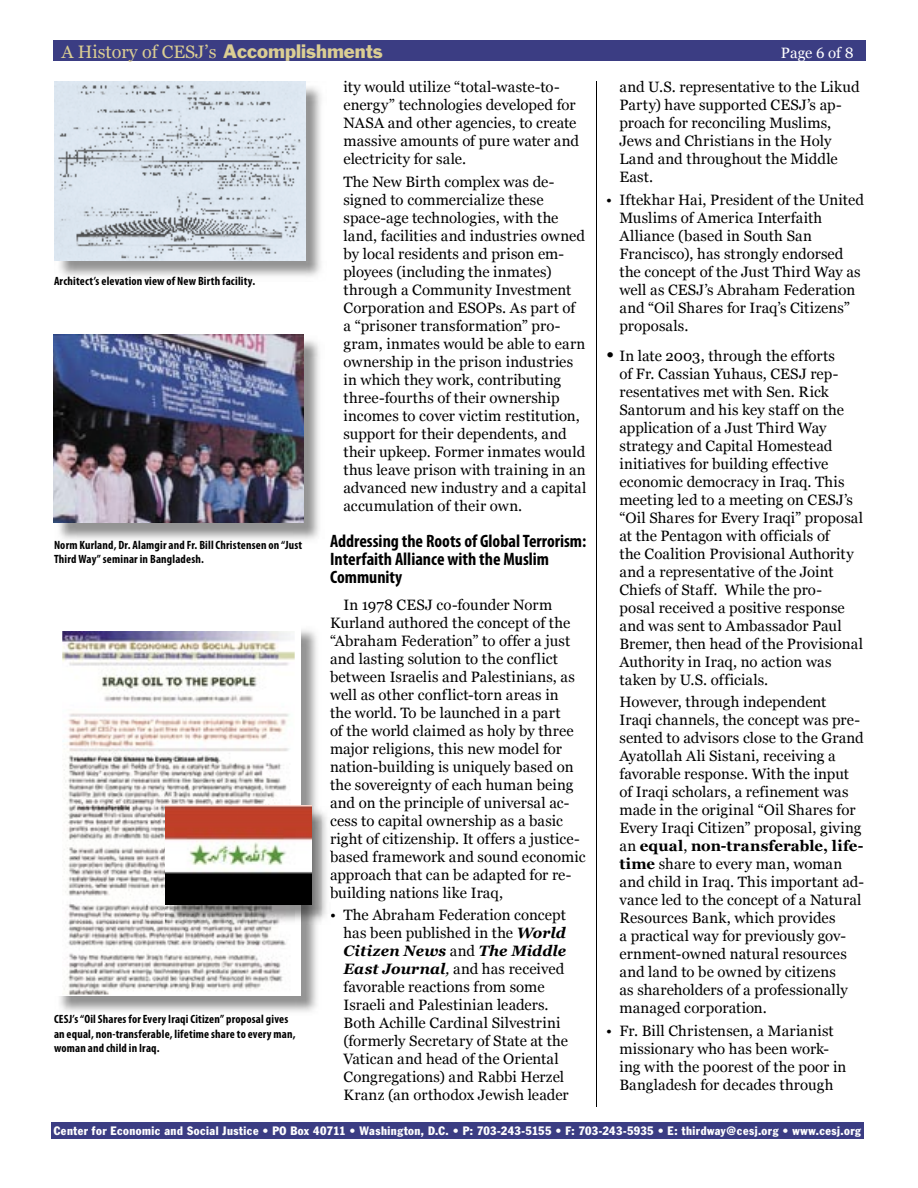
<style>
.page{position:relative;width:918px;height:1188px;background:#fff}
.page>*{position:absolute;margin:0;border:0;box-sizing:border-box;transform-origin:0 0}
.t1{font:700 condensed 18px/18px "Myriad Pro";color:#000}
.t2{font:18px "Georgia";color:#dbce93}
.t3{font:15px/18px "Georgia";letter-spacing:.005em;color:#000}
.t4{font:15px "Georgia";color:#fff}
.t5{font:700 condensed 12px/14.4px "Myriad Pro";letter-spacing:.015em;color:#000}
.t6{font:condensed 12px "Franklin Gothic";letter-spacing:.04em;color:#fff}
.s1{font-family:"Franklin Gothic"}
.s2{font-weight:700;font-style:italic}
.s3{font-style:italic}
.s4{font-size:21px}
.s5{font-weight:700}
</style>
<div class="page">
<div style="left:51px;top:1122px;width:813px;height:16px;background:#3b3d83"></div>
<div style="left:53px;top:40px;width:813px;height:22px;background:#3b3d83"></div>
<img style="left:58px;top:340px;width:262px;height:200px">
<img style="left:53px;top:334px;width:251px;height:189px">
<img style="left:55px;top:82px;width:266px;height:195px">
<img style="left:54px;top:81px;width:251px;height:179px">
<hr style="left:597px;top:81px;width:1px;height:1026px;background:#000">
<img style="left:59px;top:630px;width:258px;height:382px">
<div style="left:54px;top:625px;width:247px;height:370px;background:#fff"></div>
<img style="left:62px;top:631px;width:233px;height:364px">
<img style="left:166px;top:806px;width:161px;height:119px">
<img style="left:165px;top:805px;width:146px;height:100px">
<p class="t2" style="left:61px;top:42px;width:323px">A History of CESJ’s <span class="s1">Accomplishments</span></p>
<p class="t4" style="left:781px;top:45px;width:74px">Page 6 of 8</p>
<p class="t3" style="left:344px;top:78px;width:237px">ity would utilize “total-waste-to&shy;energy” technologies developed for<br>NASA and other agencies, to create massive amounts of pure water and electricity for sale.</p>
<p class="t3" style="left:344px;top:173px;width:244px">The New Birth complex was de&shy;signed to commercialize these space-age technologies, with the land, facilities and industries owned by local residents and prison em&shy;ployees (including the inmates) through a Community Investment Corporation and ESOPs. As part of a “prisoner transformation” pro&shy;gram, inmates would be able to earn ownership in the prison industries in which they work, contributing three-fourths of their ownership incomes to cover victim restitution, support for their dependents, and their upkeep. Former inmates would thus leave prison with training in an advanced new industry and a capital accumulation of their own.</p>
<p class="t1" style="left:330px;top:532px;width:258px">Addressing the Roots of Global Terrorism:<br>Interfaith Alliance with the Muslim<br>Community</p>
<p class="t3" style="left:330px;top:596px;width:257px;text-indent:14px">In 1978 CESJ co-founder Norm Kurland authored the concept of the “Abraham Federation” to offer a just and lasting solution to the conflict between Israelis and Palestinians, as well as other conflict-torn areas in<br>the world. To be launched in a part<br>of the world claimed as holy by three major religions, this new model for nation-building is uniquely based on the sovereignty of each human being and on the principle of universal ac&shy;cess to capital ownership as a basic right of citizenship. It offers a justice&shy;based framework and sound economic approach that can be adapted for re&shy;building nations like Iraq,</p>
<p class="t3" style="left:343px;top:906px;width:227px;text-indent:-13px">• The Abraham Federation concept has been published in the <span class="s2">World<br>Citizen News</span> and <span class="s2">The Middle<br>East Journal</span><span class="s3">,</span> and has received favorable reactions from some<br>Israeli and Palestinian leaders.<br>Both Achille Cardinal Silvestrini (formerly Secretary of State at the<br>Vatican and head of the Oriental<br>Congregations) and Rabbi Herzel<br>Kranz (an orthodox Jewish leader</p>
<p class="t3" style="left:620px;top:78px;width:242px">and U.S. representative to the Likud<br>Party) have supported CESJ’s ap&shy;proach for reconciling Muslims,<br>Jews and Christians in the Holy<br>Land and throughout the Middle<br>East.</p>
<p class="t3" style="left:620px;top:191px;width:246px;text-indent:-14px">• Iftekhar Hai, President of the United<br>Muslims of America Interfaith<br>Alliance (based in South San<br>Francisco), has strongly endorsed the concept of the Just Third Way as well as CESJ’s Abraham Federation and “Oil Shares for Iraq’s Citizens” proposals.</p>
<p class="t3" style="left:620px;top:346px;width:245px;text-indent:-14px"><span class="s4">•</span> In late 2003, through the efforts<br>of Fr. Cassian Yuhaus, CESJ rep&shy;resentatives met with Sen. Rick<br>Santorum and his key staff on the application of a Just Third Way strategy and Capital Homestead initiatives for building effective economic democracy in Iraq. This meeting led to a meeting on CESJ’s “Oil Shares for Every Iraqi” proposal at the Pentagon with officials of<br>the Coalition Provisional Authority and a representative of the Joint<br>Chiefs of Staff. While the pro-<br>posal received a positive response and was sent to Ambassador Paul<br>Bremer, then head of the Provisional<br>Authority in Iraq, no action was taken by U.S. officials.</p>
<p class="t3" style="left:620px;top:693px;width:246px">However, through independent<br>Iraqi channels, the concept was pre&shy;sented to advisors close to the Grand Ayatollah Ali Sistani, receiving a favorable response. With the input of Iraqi scholars, a refinement was made in the original “Oil Shares for Every Iraqi Citizen” proposal, giving an <span class="s5">equal</span>, <span class="s5">non-transferable, life&shy;time</span> share to every man, woman and child in Iraq. This important ad&shy;vance led to the concept of a Natural Resources Bank, which provides<br>a practical way for previously gov&shy;ernment-owned natural resources and land to be owned by citizens<br>as shareholders of a professionally managed corporation.</p>
<p class="t3" style="left:620px;top:1021px;width:228px;text-indent:-14px">• Fr. Bill Christensen, a Marianist missionary who has been work&shy;ing with the poorest of the poor in<br>Bangladesh for decades through</p>
<p class="t5" style="left:54px;top:274px;width:203px">Architect’s elevation view of New Birth facility.</p>
<p class="t5" style="left:54px;top:538px;width:250px">Norm Kurland, Dr. Alamgir and Fr. Bill Christensen on “Just<br>Third Way” seminar in Bangladesh.</p>
<p class="t5" style="left:54px;top:1012px;width:243px">CESJ’s “Oil Shares for Every Iraqi Citizen” proposal gives an equal, non-transferable, lifetime share to every man, woman and child in Iraq.</p>
<p class="t6" style="left:54px;top:1123px;width:809px">Center for Economic and Social Justice • PO Box 40711 • Washington, D.C. • P: 703-243-5155 • F: 703-243-5935 • E: thirdway@cesj.org • www.cesj.org</p>
</div>
